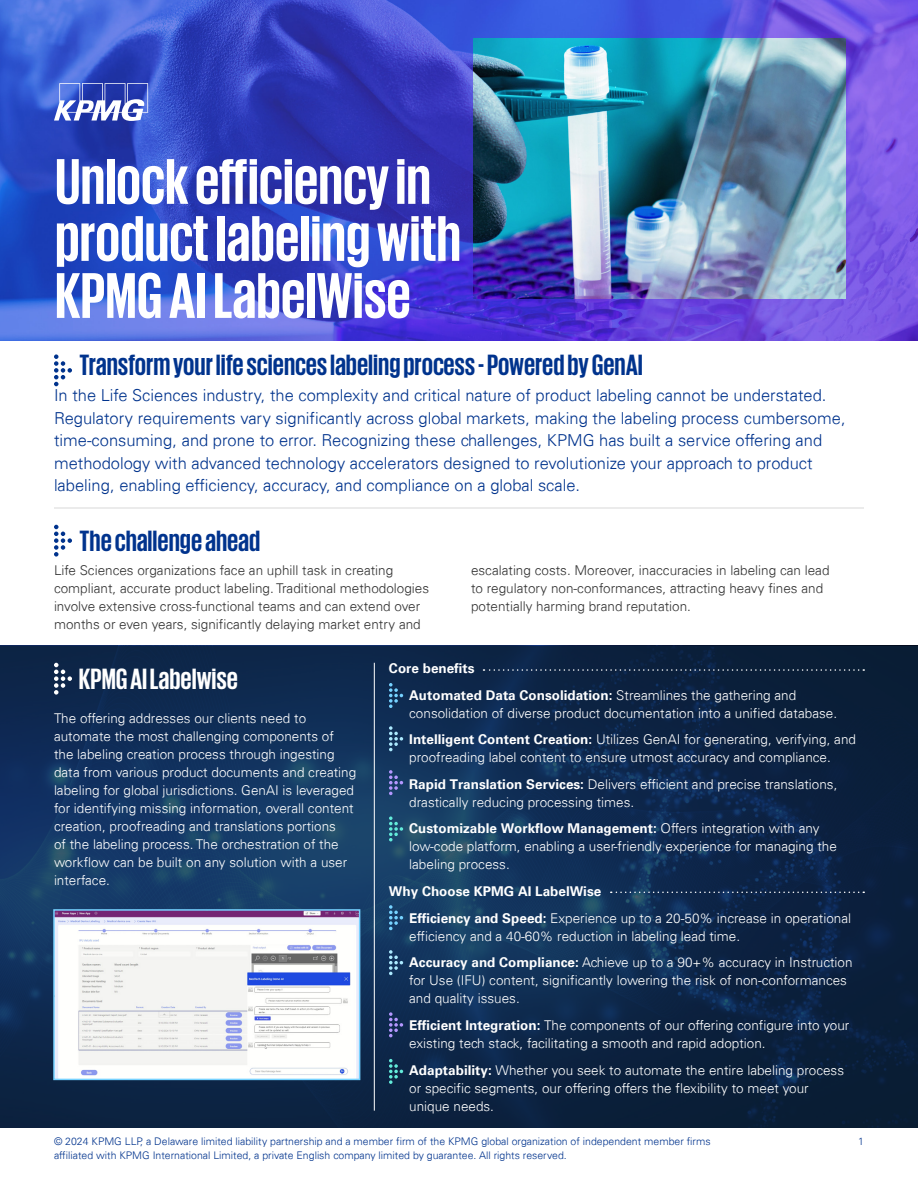
<style>
.page{position:relative;width:918px;height:1188px;background:#fff}
.page>*{position:absolute;margin:0;border:0;box-sizing:border-box;transform-origin:0 0}
.t1{font:700 66px/57px "KPMG";color:#fff}
.t2{font:700 30px "KPMG";color:#00338d}
.t3{font:700 30px "KPMG";color:#fff}
.t4{font:300 16.5px/22.5px "Univers 45";color:#00338d}
.t5{font:300 13.5px/18px "Univers 45";color:#fff}
.t6{font:300 13.5px/18px "Univers 45";color:#333}
.t7{font:700 13.5px/26.7px "Univers";color:#fff}
.t8{font:300 10.5px "Univers 45";color:#00338d}
.s1{font-family:"Univers 45";font-weight:300}
.s2{font-family:"Univers";font-weight:700}
</style>
<div class="page">
<img style="left:0;top:0;width:918px;height:340px">
<img style="left:474px;top:38px;width:372px;height:261px">
<svg style="left:0;top:646px;width:918px;height:482px;background:#0e2a4e"></svg>
<svg style="left:54px;top:83px;width:94px;height:38px"></svg>
<svg style="left:54px;top:525px;width:18px;height:32px"></svg>
<svg style="left:54px;top:354px;width:18px;height:32px"></svg>
<svg style="left:54px;top:663px;width:18px;height:32px"></svg>
<img style="left:56px;top:912px;width:301px;height:165px">
<div style="left:53px;top:909px;width:307px;height:171px;border:2px solid #76d2ff"></div>
<hr style="left:54px;top:507px;width:810px;height:2px;background:#e5e5e5">
<hr style="left:374px;top:663px;width:1px;height:448px;background:#fff">
<svg style="left:389px;top:683px;width:14px;height:25px"></svg>
<svg style="left:389px;top:726px;width:14px;height:25px"></svg>
<svg style="left:389px;top:770px;width:14px;height:25px"></svg>
<svg style="left:389px;top:816px;width:14px;height:25px"></svg>
<svg style="left:389px;top:905px;width:14px;height:25px"></svg>
<svg style="left:389px;top:950px;width:14px;height:25px"></svg>
<svg style="left:389px;top:1012px;width:14px;height:25px"></svg>
<svg style="left:389px;top:1059px;width:14px;height:25px"></svg>
<svg style="left:484px;top:669px;width:380px;height:2px"></svg>
<svg style="left:611px;top:892px;width:253px;height:1px"></svg>
<h1 class="t1" style="left:55px;top:151px;width:407px">Unlock efficiency in product labeling with<br>KPMG AI LabelWise</h1>
<h2 class="t2" style="left:80px;top:350px;width:565px">Transform your life sciences labeling process - Powered by GenAI</h2>
<p class="t4" style="left:54px;top:384px;width:793px">In the Life Sciences industry, the complexity and critical nature of product labeling cannot be understated.<br>Regulatory requirements vary significantly across global markets, making the labeling process cumbersome, time-consuming, and prone to error. Recognizing these challenges, KPMG has built a service offering and methodology with advanced technology accelerators designed to revolutionize your approach to product labeling, enabling efficiency, accuracy, and compliance on a global scale.</p>
<h2 class="t2" style="left:80px;top:526px;width:182px">The challenge ahead</h2>
<p class="t6" style="left:54px;top:561px;width:377px">Life Sciences organizations face an uphill task in creating compliant, accurate product labeling. Traditional methodologies involve extensive cross-functional teams and can extend over months or even years, significantly delaying market entry and</p>
<p class="t6" style="left:471px;top:561px;width:360px">escalating costs. Moreover, inaccuracies in labeling can lead to regulatory non-conformances, attracting heavy fines and potentially harming brand reputation.</p>
<h2 class="t3" style="left:79px;top:663px;width:161px">KPMG AI Labelwise</h2>
<p class="t5" style="left:54px;top:709px;width:304px">The offering addresses our clients need to automate the most challenging components of the labeling creation process through ingesting data from various product documents and creating labeling for global jurisdictions. GenAI is leveraged for identifying missing information, overall content creation, proofreading and translations portions<br>of the labeling process. The orchestration of the workflow can be built on any solution with a user interface.</p>
<p class="t7" style="left:409px;top:655px;width:389px;text-indent:-20px">Core benefits<br>Automated Data Consolidation: <span class="s1">Streamlines the gathering and</span></p>
<p class="t5" style="left:409px;top:699px;width:448px;line-height:26.7px">consolidation of diverse product documentation into a unified database.<br><span class="s2">Intelligent Content Creation:</span> Utilizes GenAI for generating, verifying, and</p>
<p class="t5" style="left:409px;top:744px;width:430px;line-height:26.7px">proofreading label content to ensure utmost accuracy and compliance.<br><span class="s2">Rapid Translation Services:</span> Delivers efficient and precise translations,</p>
<p class="t5" style="left:409px;top:793px;width:227px">drastically reducing processing times.</p>
<p class="t7" style="left:409px;top:816px;width:412px">Customizable Workflow Management: <span class="s1">Offers integration with any</span></p>
<p class="t5" style="left:409px;top:838px;width:429px">low-code platform, enabling a user-friendly experience for managing the labeling process.</p>
<p class="t7" style="left:389px;top:879px;width:214px">Why Choose KPMG AI LabelWise</p>
<p class="t5" style="left:409px;top:909px;width:443px"><span class="s2">Efficiency and Speed:</span> Experience up to a 20-50% increase in operational efficiency and a 40-60% reduction in labeling lead time.</p>
<p class="t5" style="left:409px;top:954px;width:445px"><span class="s2">Accuracy and Compliance:</span> Achieve up to a 90+% accuracy in Instruction for Use (IFU) content, significantly lowering the risk of non-conformances and quality issues.</p>
<p class="t5" style="left:409px;top:1016px;width:442px"><span class="s2">Efficient Integration:</span> The components of our offering configure into your existing tech stack, facilitating a smooth and rapid adoption.</p>
<p class="t5" style="left:409px;top:1061px;width:436px"><span class="s2">Adaptability:</span> Whether you seek to automate the entire labeling process or specific segments, our offering offers the flexibility to meet your unique needs.</p>
<p class="t8" style="left:54px;top:1135px;width:658px">© 2024 KPMG LLP, a Delaware limited liability partnership and a member firm of the KPMG global organization of independent member firms</p>
<p class="t8" style="left:858px;top:1135px;width:7px">1</p>
<p class="t8" style="left:54px;top:1149px;width:514px">affiliated with KPMG International Limited, a private English company limited by guarantee. All rights reserved.</p>
</div>
